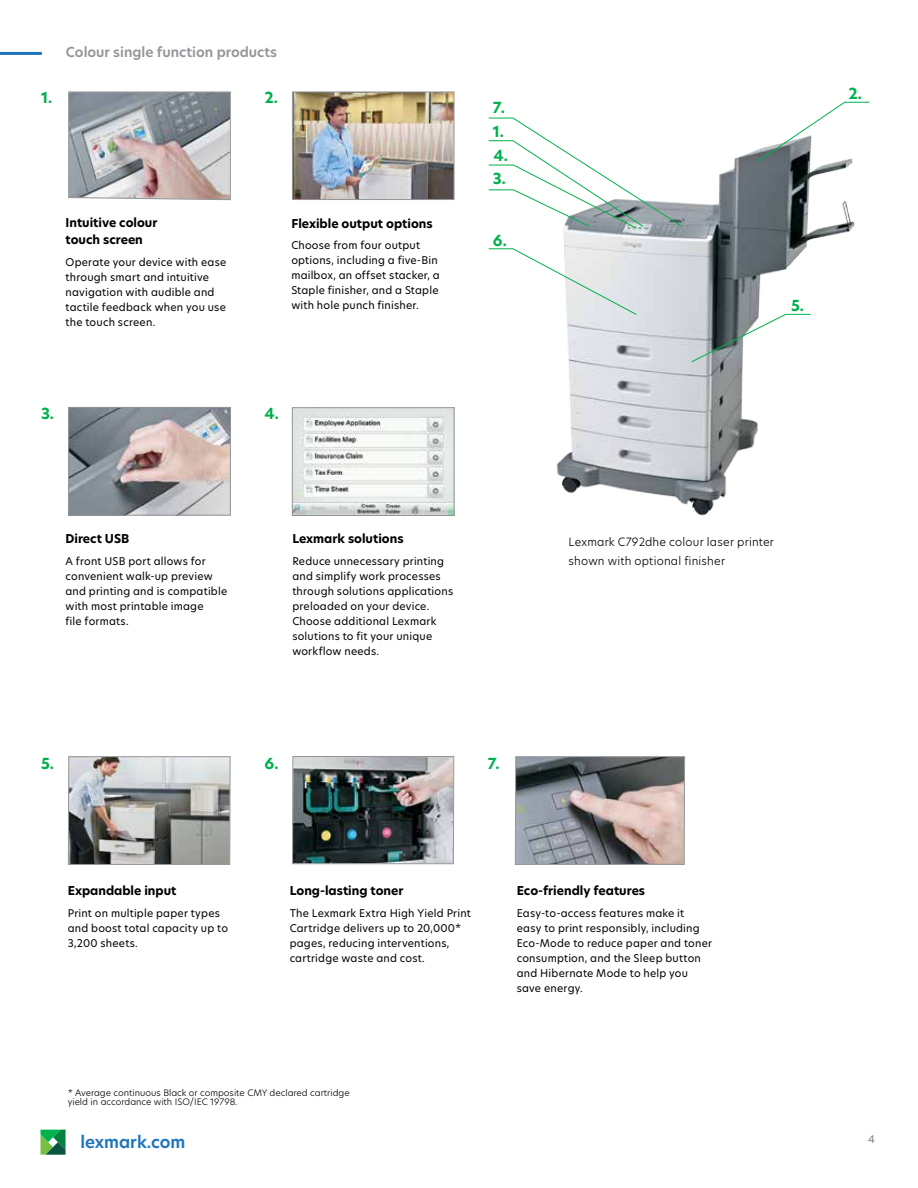
<style>
.page{position:relative;width:918px;height:1188px;background:#fff}
.page>*{position:absolute;margin:0;border:0;box-sizing:border-box;transform-origin:0 0}
.t1{font:600 16.5px "TP Hero";color:#1c75bc}
.t2{font:700 15px "TP Hero";color:#00b14c}
.t3{font:600 13.5px "TP Hero";color:#939598}
.t4{font:700 12px/16.5px "TP Hero";color:#000}
.t5{font:300 11.25px/19.5px "TP Hero";letter-spacing:.02em;color:#000}
.t6{font:10.5px/15px "TP Hero";letter-spacing:.02em;color:#000}
.t7{font:10.5px "TP Hero";color:#7e7e85}
.t8{font:300 8.7px/9px "TP Hero";color:#000}
</style>
<div class="page">
<hr style="left:0;top:52px;width:42px;height:3px;background:#1c75bc">
<svg style="left:40px;top:1130px;width:26px;height:25px"></svg>
<svg style="left:68px;top:92px;width:163px;height:108px;background:#a8a7aa"></svg>
<img style="left:292px;top:92px;width:162px;height:108px">
<svg style="left:68px;top:407px;width:163px;height:108px;background:#a39fa1"></svg>
<svg style="left:292px;top:407px;width:163px;height:458px"></svg>
<svg style="left:515px;top:756px;width:170px;height:109px;background:#8b8688"></svg>
<img style="left:68px;top:756px;width:162px;height:109px">
<img style="left:556px;top:150px;width:299px;height:366px">
<svg style="left:757px;top:101px;width:113px;height:61px"></svg>
<svg style="left:691px;top:314px;width:120px;height:49px"></svg>
<svg style="left:488px;top:248px;width:149px;height:68px"></svg>
<svg style="left:488px;top:117px;width:194px;height:112px"></svg>
<p class="t3" style="left:66px;top:43px;width:213px">Colour single function products</p>
<h2 class="t2" style="left:41px;top:87px;width:13px">1.</h2>
<h2 class="t2" style="left:265px;top:87px;width:15px">2.</h2>
<h2 class="t2" style="left:493px;top:98px;width:13px">7.</h2>
<h2 class="t2" style="left:848px;top:83px;width:15px">2.</h2>
<h2 class="t2" style="left:493px;top:121px;width:13px">1.</h2>
<h2 class="t2" style="left:494px;top:145px;width:16px">4.</h2>
<h2 class="t2" style="left:493px;top:169px;width:15px">3.</h2>
<p class="t4" style="left:66px;top:215px;width:93px">Intuitive colour touch screen</p>
<p class="t6" style="left:66px;top:254px;width:162px">Operate your device with ease through smart and intuitive navigation with audible and tactile feedback when you use the touch screen.</p>
<p class="t4" style="left:291px;top:215px;width:143px">Flexible output options</p>
<p class="t6" style="left:291px;top:238px;width:150px">Choose from four output options, including a five-Bin mailbox, an offset stacker, a<br>Staple finisher, and a Staple with hole punch finisher.</p>
<h2 class="t2" style="left:493px;top:230px;width:15px">6.</h2>
<h2 class="t2" style="left:791px;top:295px;width:14px">5.</h2>
<h2 class="t2" style="left:41px;top:404px;width:15px">3.</h2>
<h2 class="t2" style="left:265px;top:404px;width:16px">4.</h2>
<p class="t4" style="left:66px;top:530px;width:65px">Direct USB</p>
<p class="t6" style="left:66px;top:553px;width:163px">A front USB port allows for convenient walk-up preview and printing and is compatible with most printable image<br>file formats.</p>
<p class="t4" style="left:292px;top:530px;width:113px">Lexmark solutions</p>
<p class="t6" style="left:292px;top:553px;width:162px">Reduce unnecessary printing and simplify work processes through solutions applications preloaded on your device.<br>Choose additional Lexmark solutions to fit your unique workflow needs.</p>
<p class="t5" style="left:569px;top:531px;width:207px">Lexmark C792dhe colour laser printer shown with optional finisher</p>
<h2 class="t2" style="left:41px;top:753px;width:14px">5.</h2>
<h2 class="t2" style="left:265px;top:753px;width:15px">6.</h2>
<h2 class="t2" style="left:488px;top:753px;width:13px">7.</h2>
<p class="t4" style="left:68px;top:883px;width:110px">Expandable input</p>
<p class="t6" style="left:68px;top:906px;width:162px">Print on multiple paper types and boost total capacity up to<br>3,200 sheets.</p>
<p class="t4" style="left:290px;top:883px;width:115px">Long-lasting toner</p>
<p class="t6" style="left:290px;top:906px;width:183px">The Lexmark Extra High Yield Print<br>Cartridge delivers up to 20,000* pages, reducing interventions, cartridge waste and cost.</p>
<p class="t8" style="left:68px;top:1088px;width:284px">* Average continuous Black or composite CMY declared cartridge yield in accordance with ISO/IEC 19798.</p>
<h1 class="t1" style="left:80px;top:1131px;width:106px">lexmark.com</h1>
<p class="t4" style="left:517px;top:883px;width:130px">Eco-friendly features</p>
<p class="t6" style="left:517px;top:906px;width:197px">Easy-to-access features make it<br>easy to print responsibly, including<br>Eco-Mode to reduce paper and toner consumption, and the Sleep button and Hibernate Mode to help you save energy.</p>
<p class="t7" style="left:868px;top:1132px;width:8px">4</p>
</div>
